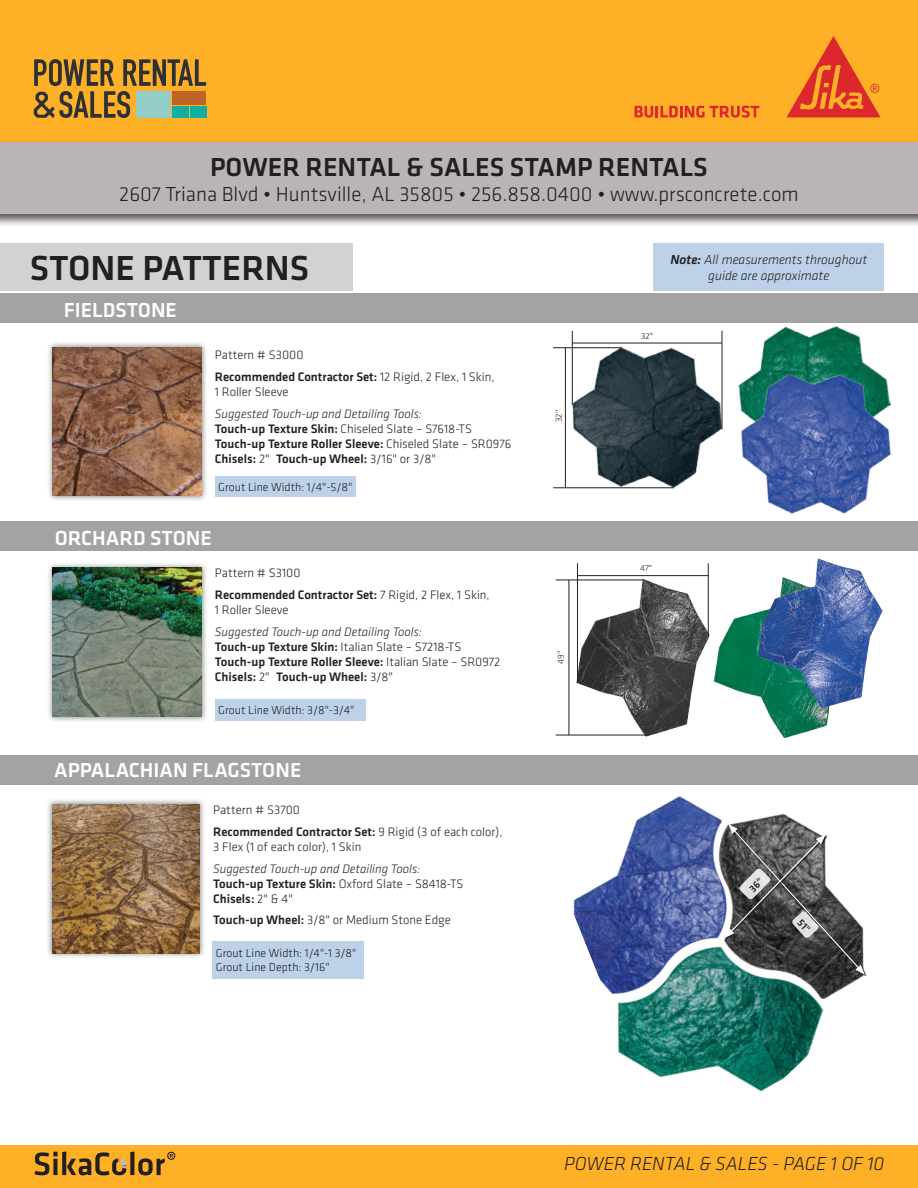
<style>
.page{position:relative;width:918px;height:1188px;background:#fff}
.page>*{position:absolute;margin:0;border:0;box-sizing:border-box;transform-origin:0 0}
.t1{font:500 36px "Klavika";color:#231f20}
.t2{font:500 27px "Klavika";color:#231f20}
.t3{font:300 21px "Klavika";color:#231f20}
.t4{font:500 21px "Klavika";color:#fff}
.t5{font:italic 300 19.5px "Klavika";color:#231f20}
.t6{font:italic 300 13.5px/16.2px "Klavika";color:#231f20;text-align:center}
.t7{font:500 12.75px/15px "Klavika";color:#231f20}
.t8{font:300 12.75px/21.8px "Klavika";color:#231f20}
.t9{font:italic 300 12.75px/15px "Klavika";color:#231f20}
.t10{font:300 12px/14.4px "Klavika";color:#231f20}
.t11{font:300 9px "Klavika";color:#231f20}
.s1{font-weight:500}
.s2{font-weight:300;font-style:italic}
.s3{font-weight:300}
.s4{font-weight:500;font-style:normal}
.s5{font-style:normal}
</style>
<div class="page">
<div style="left:0;top:0;width:918px;height:151px;background:#feb127"></div>
<div style="left:0;top:1145px;width:918px;height:43px;background:#feb127"></div>
<svg style="left:34px;top:59px;width:172px;height:59px"></svg>
<div style="left:136px;top:91px;width:34px;height:27px;background:#92cdc8"></div>
<div style="left:172px;top:91px;width:34px;height:13px;background:#c06328"></div>
<div style="left:172px;top:107px;width:16px;height:11px;background:#13aea2"></div>
<div style="left:190px;top:107px;width:16px;height:11px;background:#13aea2"></div>
<div style="left:0;top:139px;width:918px;height:89px;background:#231f20;opacity:.75"></div>
<div style="left:0;top:143px;width:918px;height:71px;background:#bab5b4"></div>
<svg style="left:35px;top:1152px;width:140px;height:23px"></svg>
<svg style="left:635px;top:106px;width:124px;height:12px"></svg>
<svg style="left:787px;top:36px;width:93px;height:81px"></svg>
<div style="left:0;top:243px;width:352px;height:47px;background:#d1d2d4"></div>
<div style="left:0;top:294px;width:918px;height:29px;background:#a4a3a3"></div>
<svg style="left:49px;top:343px;width:157px;height:157px"></svg>
<img style="left:53px;top:347px;width:148px;height:149px">
<img style="left:559px;top:332px;width:164px;height:157px">
<img style="left:761px;top:326px;width:102px;height:33px">
<img style="left:738px;top:359px;width:154px;height:156px">
<div style="left:215px;top:477px;width:141px;height:20px;background:#bdd2e9"></div>
<hr style="left:572px;top:331px;width:1px;height:74px;background:#231f20">
<hr style="left:722px;top:331px;width:1px;height:98px;background:#231f20">
<hr style="left:572px;top:343px;width:150px;height:1px;background:#231f20">
<hr style="left:553px;top:487px;width:121px;height:1px;background:#231f20">
<hr style="left:553px;top:347px;width:69px;height:1px;background:#231f20">
<hr style="left:565px;top:348px;width:1px;height:140px;background:#231f20">
<div style="left:0;top:521px;width:918px;height:29px;background:#a4a3a3"></div>
<svg style="left:49px;top:564px;width:157px;height:157px"></svg>
<img style="left:53px;top:568px;width:148px;height:148px">
<img style="left:575px;top:577px;width:135px;height:160px">
<img style="left:713px;top:613px;width:116px;height:123px">
<img style="left:755px;top:558px;width:128px;height:151px">
<div style="left:215px;top:699px;width:150px;height:21px;background:#bdd2e9"></div>
<hr style="left:577px;top:563px;width:1px;height:119px;background:#231f20">
<hr style="left:708px;top:563px;width:1px;height:73px;background:#231f20">
<hr style="left:577px;top:575px;width:131px;height:1px;background:#231f20">
<hr style="left:556px;top:735px;width:90px;height:1px;background:#231f20">
<hr style="left:556px;top:580px;width:87px;height:1px;background:#231f20">
<hr style="left:569px;top:580px;width:1px;height:155px;background:#231f20">
<div style="left:653px;top:243px;width:231px;height:47px;background:#bdd2e9"></div>
<div style="left:0;top:755px;width:918px;height:29px;background:#a4a3a3"></div>
<svg style="left:48px;top:800px;width:156px;height:157px"></svg>
<img style="left:52px;top:805px;width:148px;height:148px">
<div style="left:212px;top:941px;width:152px;height:38px;background:#bdd2e9"></div>
<img style="left:546px;top:784px;width:149px;height:37px">
<img style="left:695px;top:736px;width:223px;height:244px">
<img style="left:573px;top:821px;width:284px;height:271px">
<svg style="left:725px;top:824px;width:140px;height:151px"></svg>
<h2 class="t2" style="left:210px;top:149px;width:499px">POWER RENTAL &amp; SALES STAMP RENTALS</h2>
<h3 class="t3" style="left:119px;top:182px;width:681px">2607 Triana Blvd • Huntsville, AL 35805 • 256.858.0400 • www.prsconcrete.com</h3>
<h1 class="t1" style="left:30px;top:244px;width:281px">STONE PATTERNS</h1>
<h3 class="t4" style="left:64px;top:296px;width:114px">FIELDSTONE</h3>
<p class="t8" style="left:215px;top:344px;width:281px">Pattern # S3000<br><span class="s1">Recommended Contractor Set:</span> 12 Rigid, 2 Flex, 1 Skin,</p>
<p class="t8" style="left:215px;top:381px;width:75px">1 Roller Sleeve</p>
<p class="t7" style="left:215px;top:406px;width:298px"><span class="s2">Suggested Touch-up and Detailing Tools:<br></span>Touch-up Texture Skin: <span class="s3">Chiseled Slate – S7618-TS </span>Touch-up Texture Roller Sleeve: <span class="s3">Chiseled Slate – SR0976<br></span>Chisels: <span class="s3">2"</span> Touch-up Wheel: <span class="s3">3/16" or 3/8"</span></p>
<p class="t10" style="left:218px;top:480px;width:136px">Grout Line Width: 1/4"-5/8"</p>
<h3 class="t4" style="left:55px;top:524px;width:158px">ORCHARD STONE</h3>
<p class="t8" style="left:215px;top:562px;width:276px">Pattern # S3100<br><span class="s1">Recommended Contractor Set:</span> 7 Rigid, 2 Flex, 1 Skin,</p>
<p class="t8" style="left:215px;top:599px;width:75px">1 Roller Sleeve</p>
<p class="t7" style="left:215px;top:624px;width:287px"><span class="s2">Suggested Touch-up and Detailing Tools:<br></span>Touch-up Texture Skin: <span class="s3">Italian Slate – S7218-TS </span>Touch-up Texture Roller Sleeve: <span class="s3">Italian Slate – SR0972<br></span>Chisels: <span class="s3">2"</span> Touch-up Wheel: <span class="s3">3/8"</span></p>
<p class="t10" style="left:218px;top:703px;width:138px">Grout Line Width: 3/8"-3/4"</p>
<h3 class="t4" style="left:54px;top:756px;width:249px">APPALACHIAN FLAGSTONE</h3>
<p class="t8" style="left:213px;top:799px;width:291px">Pattern # S3700<br><span class="s1">Recommended Contractor Set:</span> 9 Rigid (3 of each color),</p>
<p class="t8" style="left:213px;top:836px;width:150px">3 Flex (1 of each color), 1 Skin</p>
<p class="t9" style="left:213px;top:861px;width:252px">Suggested Touch-up and Detailing Tools:<br><span class="s4">Touch-up Texture Skin:</span> <span class="s5">Oxford Slate – S8418-TS<br></span><span class="s4">Chisels:</span> <span class="s5">2" &amp; 4"</span></p>
<p class="t8" style="left:213px;top:909px;width:239px"><span class="s1">Touch-up Wheel:</span> 3/8" or Medium Stone Edge</p>
<p class="t10" style="left:216px;top:946px;width:142px">Grout Line Width: 1/4"-1 3/8"<br>Grout Line Depth: 3/16"</p>
<p class="t11" style="left:553px;top:422px;width:13px;rotate:-90deg">32"</p>
<p class="t11" style="left:556px;top:664px;width:14px;rotate:-90deg">49"</p>
<p class="t6" style="left:670px;top:251px;width:198px"><span class="s1">Note:</span> All measurements throughout guide are approximate</p>
<p class="t11" style="left:641px;top:330px;width:13px">32"</p>
<p class="t11" style="left:640px;top:562px;width:13px">47"</p>
<h3 class="t5" style="left:564px;top:1152px;width:322px">POWER RENTAL &amp; SALES - PAGE 1 OF 10</h3>
</div>
